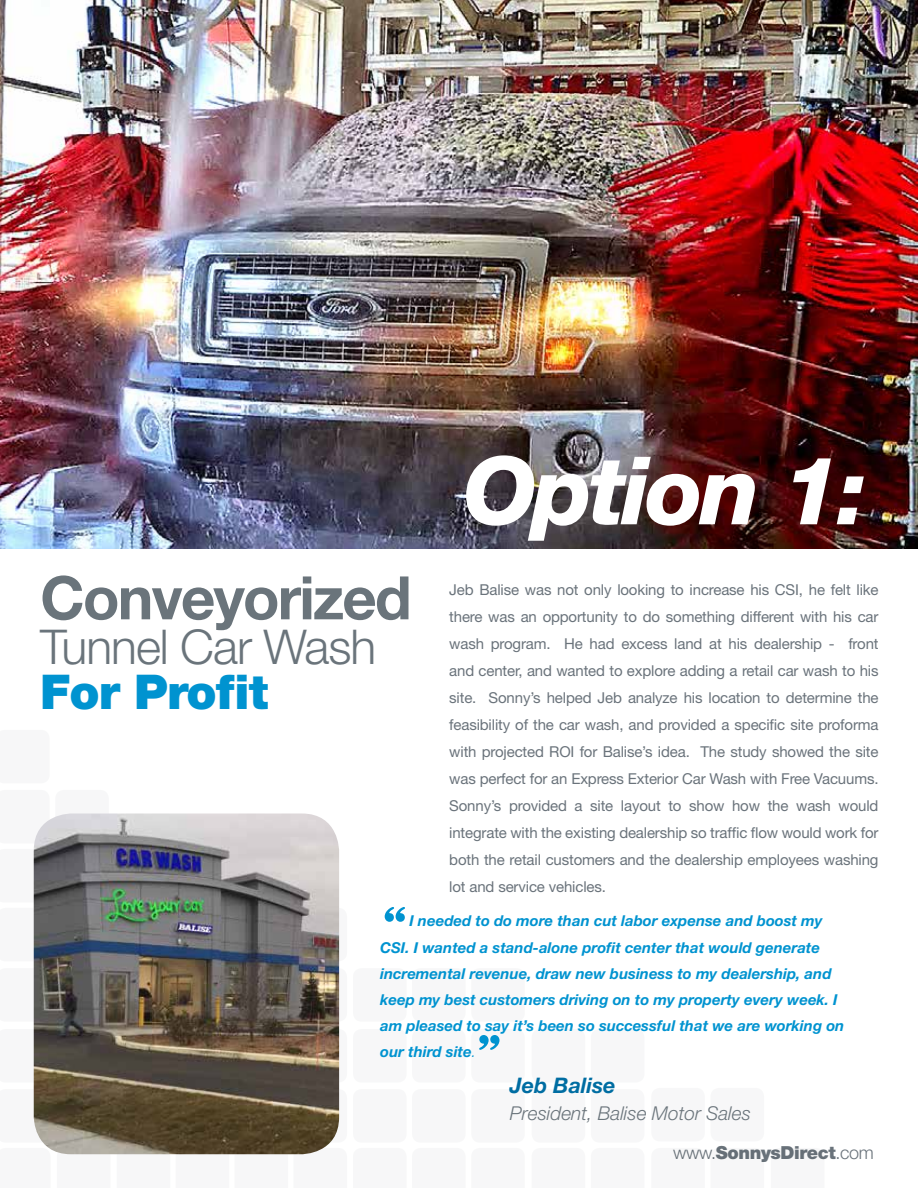
<style>
.page{position:relative;width:918px;height:1188px;background:#fff}
.page>*{position:absolute;margin:0;border:0;box-sizing:border-box;transform-origin:0 0}
.t1{font:italic 800 94.5px "Helvetica Neue";letter-spacing:-.04em;color:#fff}
.t2{font:700 60px "Helvetica Neue";letter-spacing:-.03em;color:#6a747b}
.t3{font:300 48px "Helvetica Neue";letter-spacing:-.02em;color:#6a747b}
.t4{font:900 48px "Helvetica Neue";letter-spacing:-.02em;color:#0093d0}
.t5{font:italic 700 21.45px "Helvetica Neue";color:#006da2}
.t6{font:italic 300 19.05px "Helvetica Neue";color:#6a747b}
.t7{font:900 18px "Helvetica Neue";letter-spacing:-.02em;color:#6a737b}
.t8{font:15px/27px "Helvetica Neue";letter-spacing:-.01em;color:#6a737b;text-align:justify}
.t9{font:italic 700 15px/26.2px "Helvetica Neue";color:#0093d0}
.s1{font-weight:300}
</style>
<div class="page">
<img style="left:0;top:0;width:918px;height:549px">
<img style="left:34px;top:814px;width:305px;height:340px">
<svg style="left:385px;top:907px;width:20px;height:15px"></svg>
<svg style="left:479px;top:1035px;width:21px;height:15px"></svg>
<h2 class="t2" style="left:40px;top:561px;width:373px">Conveyorized</h2>
<h3 class="t3" style="left:40px;top:618px;width:338px">Tunnel Car Wash</h3>
<h3 class="t4" style="left:40px;top:664px;width:229px">For Profit</h3>
<h1 class="t1" style="left:463px;top:434px;width:405px">Option 1:</h1>
<p class="t8" style="left:449px;top:576px;width:431px">Jeb Balise was not only looking to increase his CSI, he felt like there was an opportunity to do something different with his car wash program. He had excess land at his dealership - front and center, and wanted to explore adding a retail car wash to his site. Sonny’s helped Jeb analyze his location to determine the feasibility of the car wash, and provided a specific site proforma with projected ROI for Balise’s idea. The study showed the site was perfect for an Express Exterior Car Wash with Free Vacuums.<br>Sonny’s provided a site layout to show how the wash would integrate with the existing dealership so traffic flow would work for both the retail customers and the dealership employees washing lot and service vehicles.</p>
<p class="t9" style="left:380px;top:907px;width:466px;text-indent:29px">I needed to do more than cut labor expense and boost my CSI. I wanted a stand-alone profit center that would generate incremental revenue, draw new business to my dealership, and keep my best customers driving on to my property every week. I am pleased to say it’s been so successful that we are working on our third site<span class="s1">.</span></p>
<h3 class="t5" style="left:510px;top:1072px;width:107px">Jeb Balise</h3>
<p class="t6" style="left:510px;top:1102px;width:243px">President, Balise Motor Sales</p>
<p class="t7" style="left:673px;top:1142px;width:202px"><span class="s1">www.</span>SonnysDirect<span class="s1">.com</span></p>
</div>
